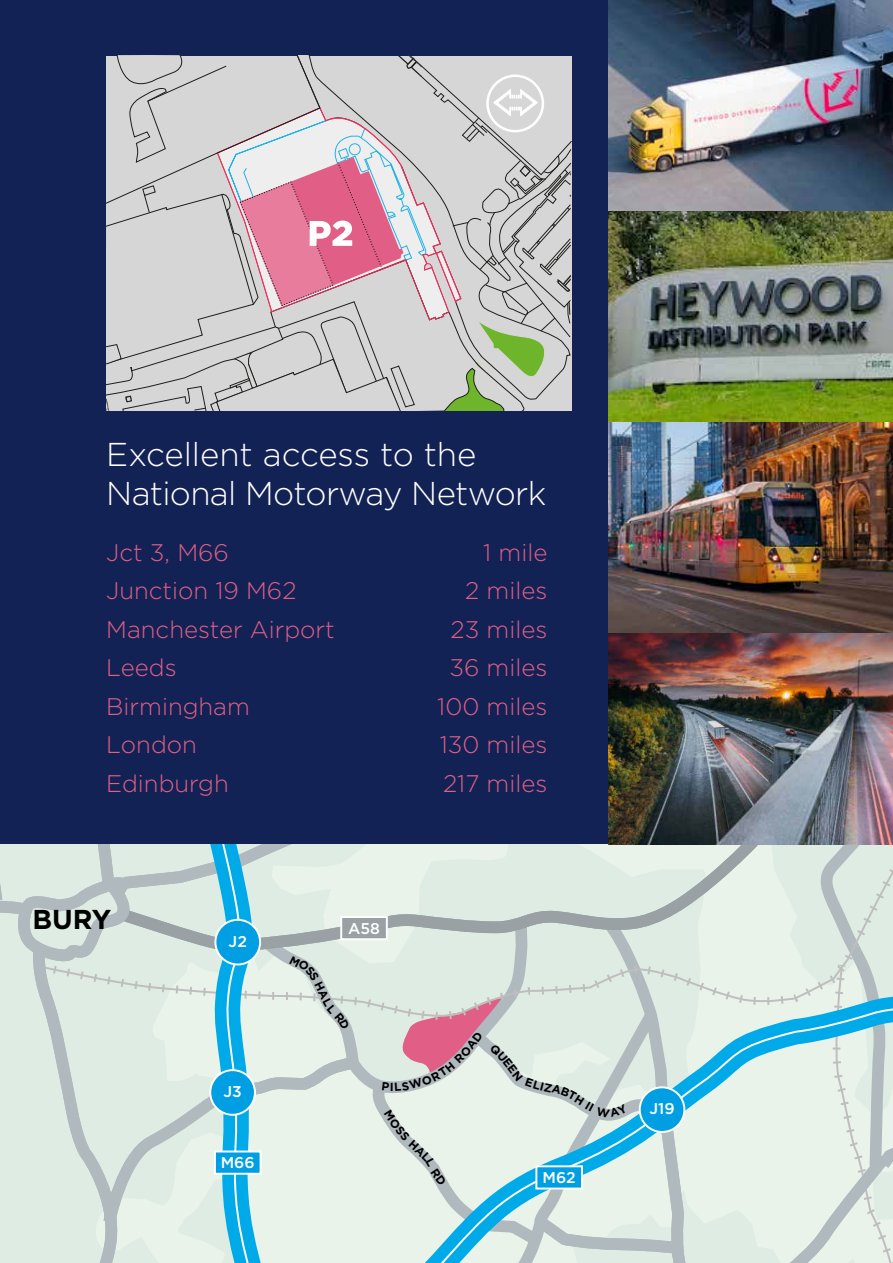
<style>
.page{position:relative;width:893px;height:1263px;background:#fff}
.page>*{position:absolute;margin:0;border:0;box-sizing:border-box;transform-origin:0 0}
.t1{font:300 33px/39px "Gotham";letter-spacing:-.02em;color:#fff}
.t2{font:700 27.3px "Gotham";color:#000}
.t3{font:300 24px "Gotham";color:#e15f87}
.t4{font:500 15.6px "Gotham";color:#fff}
.t5{font:700 11.7px "Gotham";color:#000}
</style>
<div class="page">
<div style="left:0;top:0;width:893px;height:845px;background:#132254"></div>
<img style="left:608px;top:0;width:285px;height:211px">
<img style="left:608px;top:211px;width:285px;height:211px">
<img style="left:608px;top:422px;width:285px;height:212px">
<img style="left:608px;top:634px;width:285px;height:211px">
<svg style="left:106px;top:56px;width:465px;height:354px;background:#cfc6c8"></svg>
<svg style="left:0;top:845px;width:893px;height:418px;background:#cee2df"></svg>
<h1 class="t1" style="left:106px;top:434px;width:441px">Excellent access to the<br>National Motorway Network</h1>
<p class="t3" style="left:106px;top:537px;width:124px">Jct 3, M66</p>
<p class="t3" style="left:483px;top:537px;width:66px">1 mile</p>
<p class="t3" style="left:106px;top:575px;width:192px">Junction 19 M62</p>
<p class="t3" style="left:465px;top:575px;width:84px">2 miles</p>
<p class="t3" style="left:106px;top:614px;width:230px">Manchester Airport</p>
<p class="t3" style="left:451px;top:614px;width:98px">23 miles</p>
<p class="t3" style="left:106px;top:652px;width:72px">Leeds</p>
<p class="t3" style="left:449px;top:652px;width:99px">36 miles</p>
<p class="t3" style="left:106px;top:691px;width:145px">Birmingham</p>
<p class="t3" style="left:437px;top:691px;width:112px">100 miles</p>
<p class="t3" style="left:106px;top:729px;width:92px">London</p>
<p class="t3" style="left:440px;top:729px;width:109px">130 miles</p>
<p class="t3" style="left:106px;top:768px;width:124px">Edinburgh</p>
<p class="t3" style="left:443px;top:768px;width:106px">217 miles</p>
<p class="t2" style="left:32px;top:901px;width:80px">BURY</p>
<p class="t4" style="left:229px;top:931px;width:20px">J2</p>
<p class="t4" style="left:223px;top:1081px;width:20px">J3</p>
<p class="t4" style="left:221px;top:1152px;width:36px">M66</p>
<p class="t4" style="left:348px;top:918px;width:33px">A58</p>
<p class="t5" style="left:390px;top:1079px;width:6px">I</p>
<p class="t4" style="left:542px;top:1167px;width:35px">M62</p>
<p class="t4" style="left:649px;top:1098px;width:27px">J19</p>
</div>
